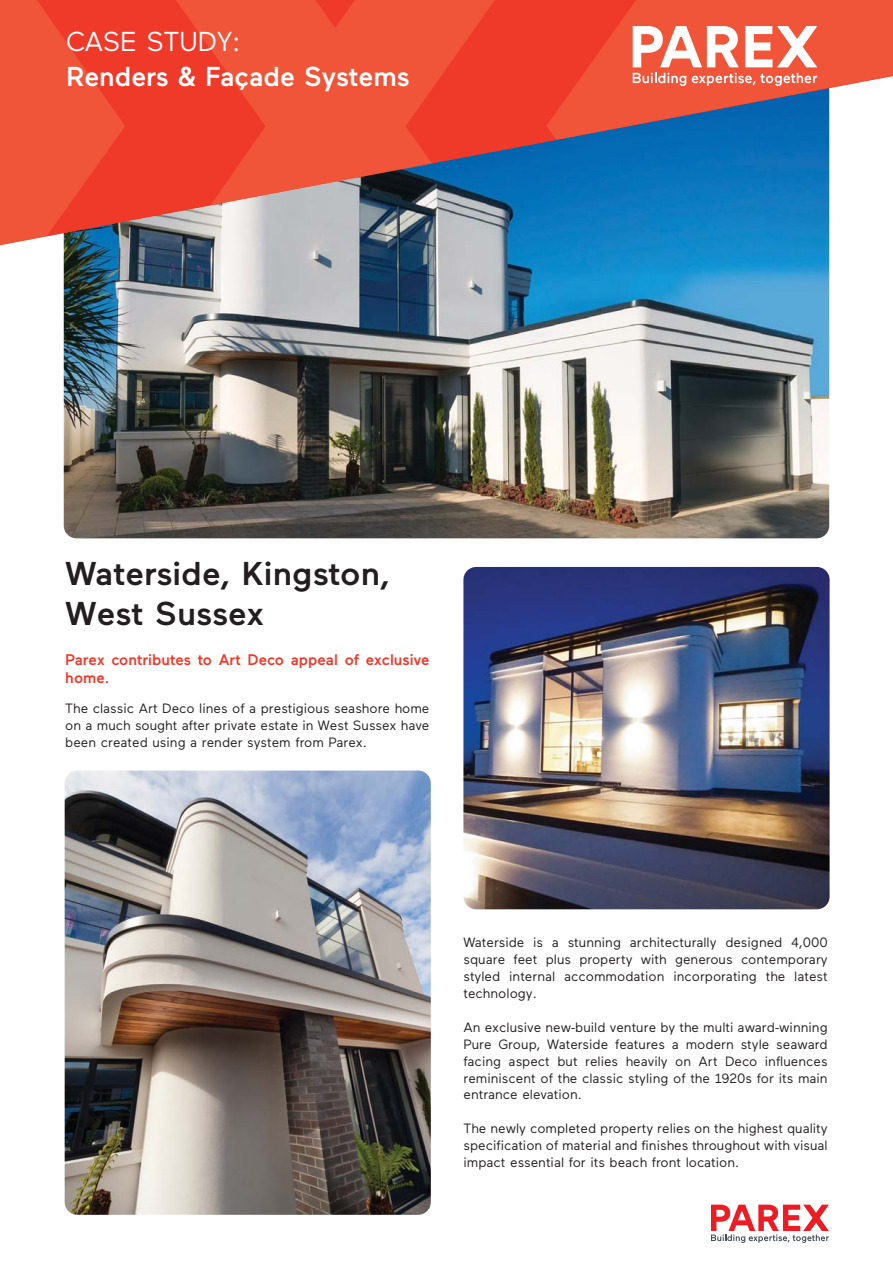
<style>
.page{position:relative;width:893px;height:1263px;background:#fff}
.page>*{position:absolute;margin:0;border:0;box-sizing:border-box;transform-origin:0 0}
.t1{font:500 33px/39.6px "Maax";color:#231f20;scale:1.04 1}
.t2{font:500 27.3px "Maax";color:#fff}
.t3{font:27.3px "Maax";color:#fff}
.t4{font:500 15.3px/18.3px "Maax";color:#ef3829}
.t5{font:13.5px/17px "Maax";color:#231f20;text-align:justify}
</style>
<div class="page">
<img style="left:64px;top:249px;width:765px;height:289px">
<img style="left:0;top:0;width:893px;height:246px">
<img style="left:65px;top:771px;width:366px;height:444px;border-radius:13px">
<svg style="left:633px;top:26px;width:106px;height:41px"></svg>
<svg style="left:745px;top:26px;width:72px;height:41px"></svg>
<svg style="left:633px;top:73px;width:53px;height:13px"></svg>
<svg style="left:692px;top:73px;width:125px;height:13px"></svg>
<svg style="left:711px;top:1205px;width:117px;height:38px"></svg>
<img style="left:463px;top:567px;width:366px;height:342px;border-radius:13px">
<h2 class="t3" style="left:66px;top:32px;width:176px">CASE STUDY:</h2>
<h2 class="t2" style="left:66px;top:66px;width:345px">Renders &amp; Façade Systems</h2>
<h1 class="t1" style="left:65px;top:557px;width:314px">Waterside, Kingston,<br>West Sussex</h1>
<p class="t4" style="left:65px;top:652px;width:366px">Parex contributes to Art Deco appeal of exclusive home.</p>
<p class="t5" style="left:65px;top:701px;width:366px">The classic Art Deco lines of a prestigious seashore home on a much sought after private estate in West Sussex have been created using a render system from Parex.</p>
<p class="t5" style="left:463px;top:935px;width:366px">Waterside is a stunning architecturally designed 4,000 square feet plus property with generous contemporary styled internal accommodation incorporating the latest technology.</p>
<p class="t5" style="left:463px;top:1020px;width:366px">An exclusive new-build venture by the multi award-winning Pure Group, Waterside features a modern style seaward facing aspect but relies heavily on Art Deco influences reminiscent of the classic styling of the 1920s for its main entrance elevation.</p>
<p class="t5" style="left:463px;top:1122px;width:366px">The newly completed property relies on the highest quality specification of material and finishes throughout with visual impact essential for its beach front location.</p>
</div>
